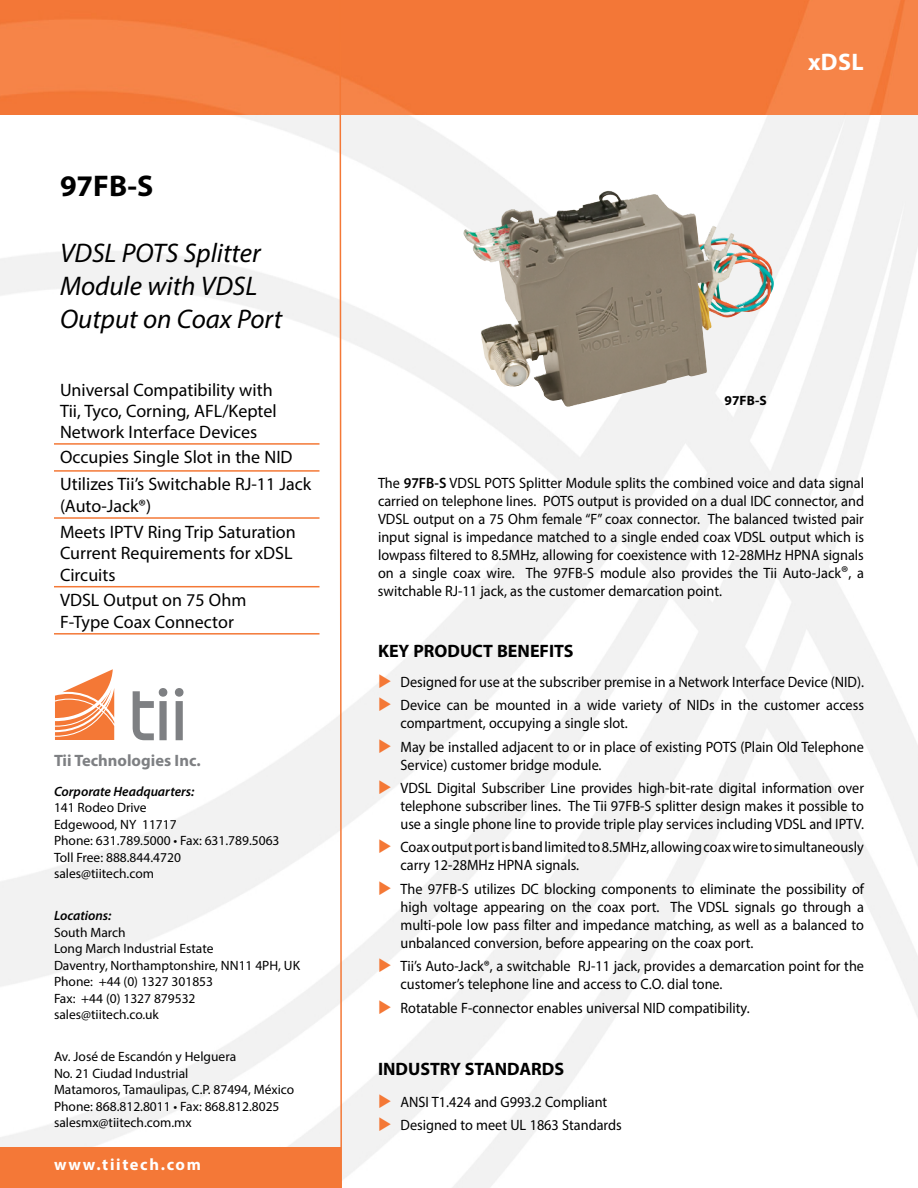
<style>
.page{position:relative;width:918px;height:1188px;background:#fff}
.page>*{position:absolute;margin:0;border:0;box-sizing:border-box;transform-origin:0 0}
.t1{font:700 30px "Myriad Pro";color:#000}
.t2{font:italic 27px/33px "Myriad Pro";color:#000}
.t3{font:700 24px "Myriad Pro";color:#fff}
.t4{font:18px/21px "Myriad Pro";color:#000}
.t5{font:700 18px "Myriad Pro";color:#000}
.t6{font:700 16.5px "Myriad Pro";color:#7e8083}
.t7{font:700 16.5px "Myriad Pro";letter-spacing:.1em;color:#fff}
.t8{font:15px/18px "Myriad Pro";color:#000;scale:.95 1}
.t9{font:13.5px/16.5px "Myriad Pro";color:#000}
.t10{font:italic 600 13.5px "Myriad Pro";color:#000}
.t11{font:700 13.5px "Myriad Pro";color:#000}
.s1{font-weight:600}
.s2{font-size:17.25px}
</style>
<div class="page">
<img style="left:0;top:114px;width:918px;height:1074px">
<img style="left:0;top:0;width:918px;height:114px">
<div style="left:0;top:1148px;width:341px;height:40px;background:#f47837"></div>
<svg style="left:339px;top:0;width:4px;height:1188px"></svg>
<hr style="left:54px;top:443px;width:266px;height:2px;background:#f47836">
<hr style="left:54px;top:470px;width:266px;height:2px;background:#f47836">
<hr style="left:54px;top:517px;width:266px;height:2px;background:#f47836">
<hr style="left:54px;top:586px;width:266px;height:1px;background:#f47836">
<hr style="left:54px;top:633px;width:266px;height:2px;background:#f47836">
<svg style="left:133px;top:688px;width:34px;height:52px"></svg>
<svg style="left:175px;top:688px;width:9px;height:52px"></svg>
<svg style="left:55px;top:669px;width:59px;height:71px"></svg>
<img style="left:463px;top:191px;width:311px;height:216px">
<svg style="left:379px;top:674px;width:12px;height:14px"></svg>
<svg style="left:379px;top:697px;width:12px;height:14px"></svg>
<svg style="left:379px;top:739px;width:12px;height:14px"></svg>
<svg style="left:379px;top:780px;width:12px;height:14px"></svg>
<svg style="left:379px;top:839px;width:12px;height:14px"></svg>
<svg style="left:379px;top:881px;width:12px;height:14px"></svg>
<svg style="left:379px;top:958px;width:12px;height:14px"></svg>
<svg style="left:379px;top:1000px;width:12px;height:14px"></svg>
<svg style="left:379px;top:1093px;width:12px;height:14px"></svg>
<svg style="left:379px;top:1117px;width:12px;height:14px"></svg>
<h1 class="t1" style="left:60px;top:167px;width:95px">97FB-S</h1>
<h2 class="t2" style="left:60px;top:236px;width:224px">VDSL POTS Splitter<br>Module with VDSL<br>Output on Coax Port</h2>
<p class="t4" style="left:60px;top:379px;width:218px">Universal Compatibility with<br>Tii, Tyco, Corning, AFL/Keptel<br>Network Interface Devices</p>
<p class="t4" style="left:60px;top:444px;width:253px;line-height:27px">Occupies Single Slot in the NID<br>Utilizes Tii’s Switchable RJ-11 Jack</p>
<p class="t4" style="left:60px;top:493px;width:237px;line-height:25.5px">(Auto-Jack®)<br>Meets IPTV Ring Trip Saturation</p>
<p class="t4" style="left:60px;top:542px;width:234px;line-height:21.6px">Current Requirements for xDSL<br>Circuits</p>
<p class="t4" style="left:60px;top:589px;width:188px;line-height:21.6px">VDSL Output on 75 Ohm<br>F-Type Coax Connector</p>
<p class="t6" style="left:54px;top:750px;width:148px">Tii Technologies Inc.</p>
<p class="t10" style="left:54px;top:783px;width:142px">Corporate Headquarters:</p>
<p class="t9" style="left:54px;top:799px;width:227px">141 Rodeo Drive<br>Edgewood, NY 11717<br>Phone: 631.789.5000 • Fax: 631.789.5063<br>Toll Free: 888.844.4720 sales@tiitech.com</p>
<p class="t10" style="left:54px;top:907px;width:59px">Locations:</p>
<p class="t9" style="left:54px;top:924px;width:248px">South March<br>Long March Industrial Estate<br>Daventry, Northamptonshire, NN11 4PH, UK<br>Phone: +44 (0) 1327 301853<br>Fax: +44 (0) 1327 879532 sales@tiitech.co.uk</p>
<p class="t9" style="left:54px;top:1048px;width:242px">Av. José de Escandón y Helguera<br>No. 21 Ciudad Industrial<br>Matamoros, Tamaulipas, C.P. 87494, México Phone: 868.812.8011 • Fax: 868.812.8025 salesmx@tiitech.com.mx</p>
<p class="t7" style="left:54px;top:1154px;width:148px">www.tiitech.com</p>
<h3 class="t3" style="left:808px;top:46px;width:57px">xDSL</h3>
<p class="t11" style="left:725px;top:392px;width:44px">97FB-S</p>
<p class="t8" style="left:378px;top:474px;width:513px;text-align:justify">The <span class="s1">97FB-S</span> VDSL POTS Splitter Module splits the combined voice and data signal carried on telephone lines. POTS output is provided on a dual IDC connector, and VDSL output on a 75 Ohm female “F” coax connector. The balanced twisted pair input signal is impedance matched to a single ended coax VDSL output which is lowpass filtered to 8.5MHz, allowing for coexistence with 12-28MHz HPNA signals on a single coax wire. The 97FB-S module also provides the Tii Auto-Jack<span class="s2">®</span>, a switchable RJ-11 jack, as the customer demarcation point.</p>
<p class="t5" style="left:378px;top:639px;width:197px">KEY PRODUCT BENEFITS</p>
<p class="t8" style="left:400px;top:670px;width:489px;line-height:23.4px">Designed for use at the subscriber premise in a Network Interface Device (NID).<br>Device can be mounted in a wide variety of NIDs in the customer access</p>
<p class="t8" style="left:400px;top:711px;width:489px;line-height:23.4px">compartment, occupying a single slot.<br>May be installed adjacent to or in place of existing POTS (Plain Old Telephone</p>
<p class="t8" style="left:400px;top:753px;width:489px;line-height:23.4px">Service) customer bridge module.<br>VDSL Digital Subscriber Line provides high-bit-rate digital information over</p>
<p class="t8" style="left:400px;top:797px;width:489px">telephone subscriber lines. The Tii 97FB-S splitter design makes it possible to use a single phone line to provide triple play services including VDSL and IPTV.</p>
<p class="t8" style="left:400px;top:838px;width:489px">Coax output port is band limited to 8.5MHz, allowing coax wire to simultaneously carry 12-28MHz HPNA signals.</p>
<p class="t8" style="left:400px;top:880px;width:489px;text-align:justify">The 97FB-S utilizes DC blocking components to eliminate the possibility of high voltage appearing on the coax port. The VDSL signals go through a multi-pole low pass filter and impedance matching, as well as a balanced to unbalanced conversion, before appearing on the coax port.</p>
<p class="t8" style="left:400px;top:957px;width:489px">Tii’s Auto-Jack®, a switchable RJ-11 jack, provides a demarcation point for the customer’s telephone line and access to C.O. dial tone.</p>
<p class="t8" style="left:400px;top:998px;width:369px">Rotatable F-connector enables universal NID compatibility.</p>
<p class="t5" style="left:378px;top:1057px;width:188px">INDUSTRY STANDARDS</p>
<p class="t8" style="left:400px;top:1090px;width:234px;line-height:23.4px">ANSI T1.424 and G993.2 Compliant<br>Designed to meet UL 1863 Standards</p>
</div>
